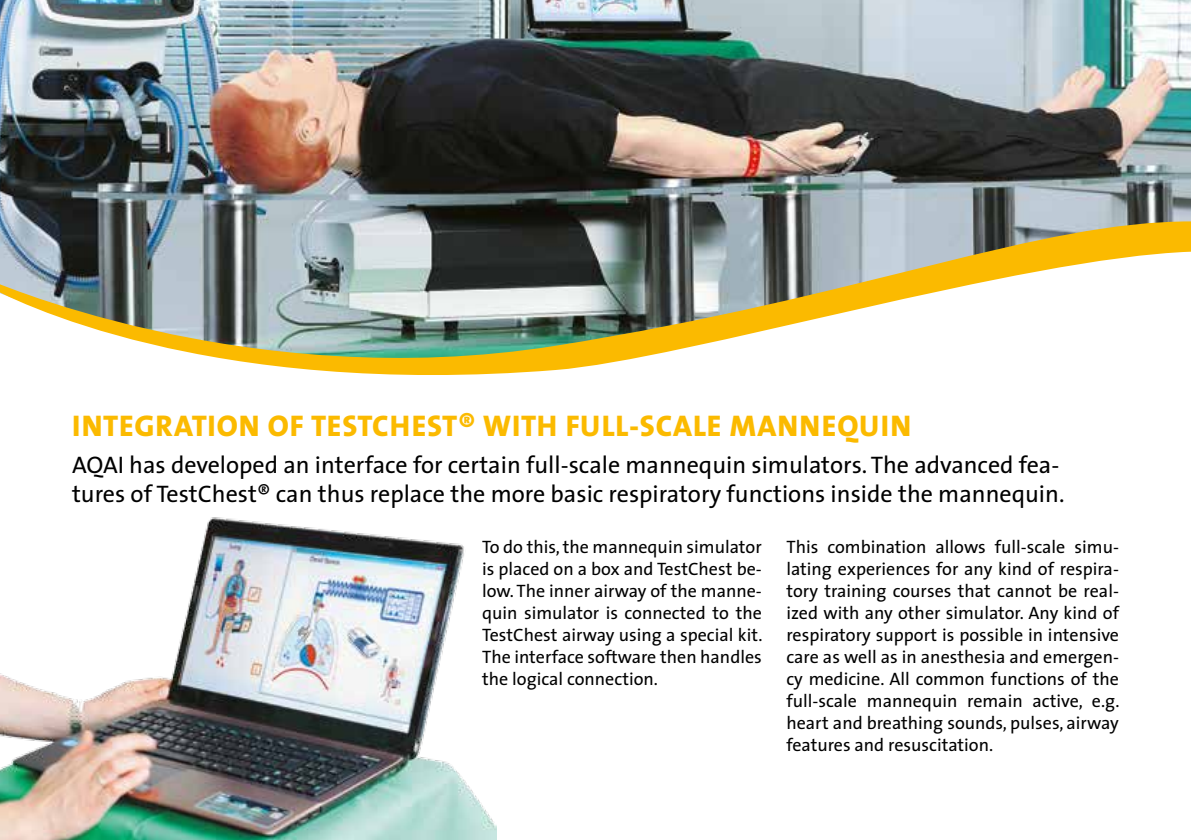
<style>
.page{position:relative;width:1191px;height:840px;background:#fff}
.page>*{position:absolute;margin:0;border:0;box-sizing:border-box;transform-origin:0 0}
.t1{font:800 30px "The Sans";letter-spacing:.03em;color:#fbba00}
.t2{font:24px/28px "The Sans";color:#000}
.t3{font:18px/22px "The Sans";color:#000;text-align:justify}
</style>
<div class="page">
<img style="left:0;top:0;width:1191px;height:210px">
<svg style="left:0;top:210px;width:1191px;height:165px"></svg>
<img style="left:0;top:517px;width:496px;height:322px">
<h1 class="t1" style="left:72px;top:400px;width:840px">INTEGRATION OF TESTCHEST® WITH FULL-SCALE MANNEQUIN</h1>
<h2 class="t2" style="left:72px;top:450px;width:994px">AQAI has developed an interface for certain full-scale mannequin simulators. The advanced fea&shy;tures of TestChest® can thus replace the more basic respiratory functions inside the mannequin.</h2>
<p class="t3" style="left:786px;top:534px;width:335px">This combination allows full-scale simu&shy;lating experiences for any kind of respira&shy;tory training courses that cannot be real&shy;ized with any other simulator. Any kind of respiratory support is possible in intensive care as well as in anesthesia and emergen&shy;cy medicine. All common functions of the full-scale mannequin remain active, e.g. heart and breathing sounds, pulses, airway features and resuscitation.</p>
<p class="t3" style="left:482px;top:534px;width:282px">To do this, the mannequin simulator is placed on a box and TestChest be&shy;low. The inner airway of the manne&shy;quin simulator is connected to the TestChest airway using a special kit.<br>The interface software then handles the logical connection.</p>
</div>
